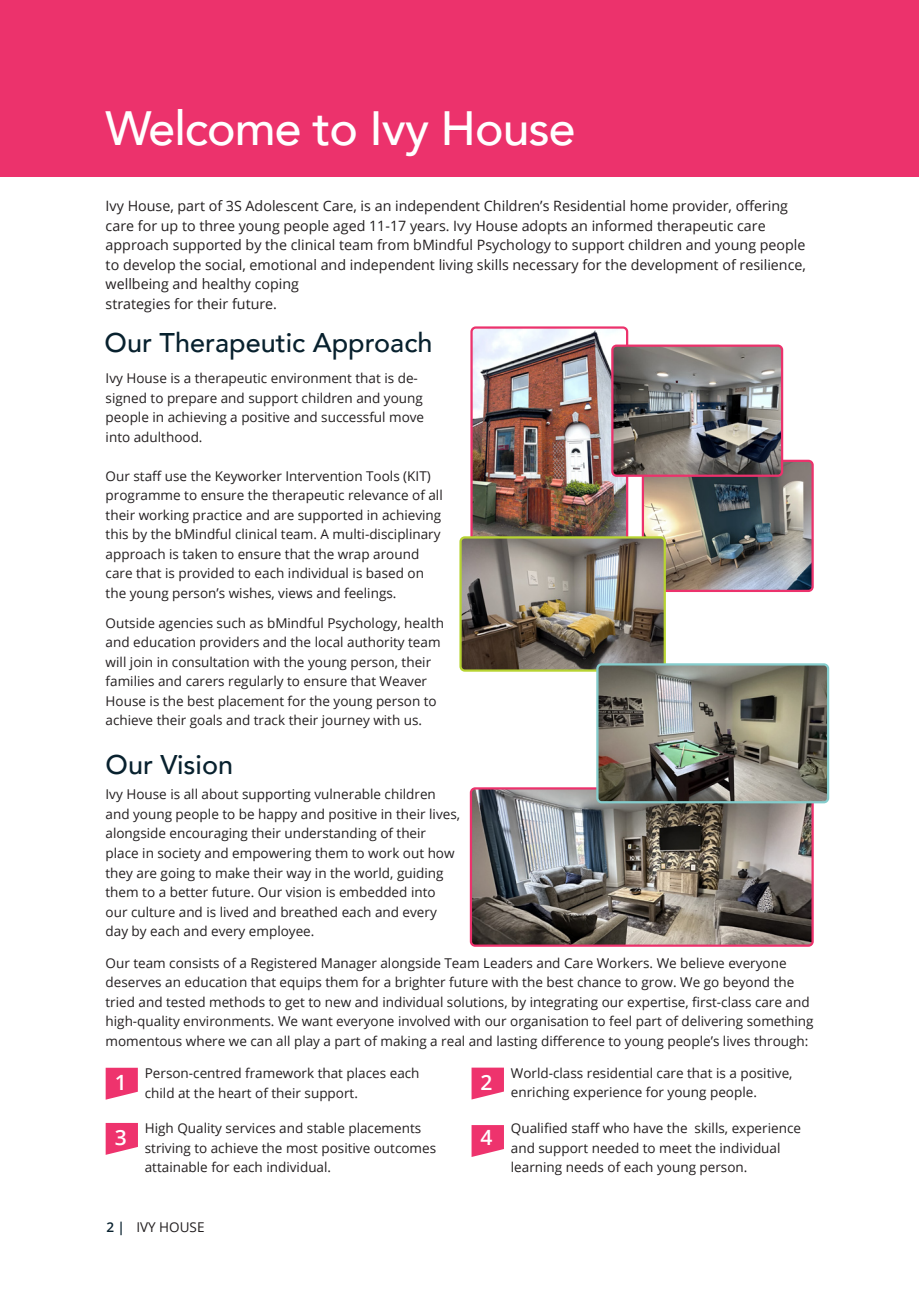
<style>
.page{position:relative;width:919px;height:1289px;background:#fff}
.page>*{position:absolute;margin:0;border:0;box-sizing:border-box;transform-origin:0 0}
.title_1{font:500 48px "Avenir";letter-spacing:-.02em;color:#fff}
.title_3{font:500 27px "Avenir";color:#08212e}
.title_4{font:600 21px "Open Sans";color:#fff}
.subtitle{font:14.25px/19.5px "Open Sans";color:#231f20}
.body_text{font:13.5px/19.5px "Open Sans";color:#231f20}
.t1{font:300 13.5px "Open Sans";color:#08212e}
.s1{font-weight:600}
</style>
<div class="page">
<img style="left:644px;top:462px;width:166px;height:127px">
<div style="left:641px;top:459px;width:172px;height:133px;border:2px solid #ec326c;border-radius:4px"></div>
<img style="left:473px;top:329px;width:152px;height:207px">
<div style="left:470px;top:326px;width:158px;height:228px;border:2px solid #ec326c;border-radius:4px"></div>
<img style="left:462px;top:539px;width:200px;height:129px">
<div style="left:459px;top:536px;width:206px;height:135px;border:2px solid #b8d432;border-radius:4px"></div>
<img style="left:473px;top:790px;width:337px;height:153px">
<div style="left:470px;top:787px;width:343px;height:159px;border:2px solid #ec326c;border-radius:4px"></div>
<img style="left:599px;top:666px;width:227px;height:134px">
<div style="left:596px;top:663px;width:233px;height:140px;border:2px solid #85cdcd;border-radius:4px"></div>
<img style="left:614px;top:347px;width:166px;height:127px">
<div style="left:611px;top:344px;width:172px;height:133px;border:2px solid #ec326c;border-radius:4px"></div>
<svg style="left:106px;top:1122px;width:32px;height:32px"></svg>
<svg style="left:471px;top:1067px;width:33px;height:32px"></svg>
<svg style="left:471px;top:1125px;width:33px;height:31px"></svg>
<div style="left:480px;top:1128px;width:12px;height:17px;background:#ee336d"></div>
<svg style="left:106px;top:1067px;width:32px;height:32px"></svg>
<div style="left:0;top:0;width:918px;height:177px;background:#ec326c"></div>
<p class="title_1" style="left:106px;top:87px;width:471px">Welcome to Ivy House</p>
<p class="subtitle" style="left:106px;top:196px;width:684px">Ivy House, part of 3S Adolescent Care, is an independent Children’s Residential home provider, offering care for up to three young people aged 11-17 years. Ivy House adopts an informed therapeutic care</p>
<p class="subtitle" style="left:106px;top:235px;width:701px;text-align:justify">approach supported by the clinical team from bMindful Psychology to support children and young people to develop the social, emotional and independent living skills necessary for the development of resilience, wellbeing and healthy coping</p>
<p class="subtitle" style="left:106px;top:293px;width:173px">strategies for their future.</p>
<p class="title_3" style="left:105px;top:320px;width:329px">Our Therapeutic Approach</p>
<p class="body_text" style="left:106px;top:368px;width:320px">Ivy House is a therapeutic environment that is de&shy;signed to prepare and support children and young people in achieving a positive and successful move into adulthood.</p>
<p class="body_text" style="left:106px;top:466px;width:338px">Our staff use the Keyworker Intervention Tools (KIT) programme to ensure the therapeutic relevance of all their working practice and are supported in achieving this by the bMindful clinical team. A multi-disciplinary approach is taken to ensure that the wrap around care that is provided to each individual is based on the young person’s wishes, views and feelings.</p>
<p class="body_text" style="left:106px;top:613px;width:340px">Outside agencies such as bMindful Psychology, health and education providers and the local authority team will join in consultation with the young person, their families and carers regularly to ensure that Weaver House is the best placement for the young person to achieve their goals and track their journey with us.</p>
<p class="title_3" style="left:105px;top:741px;width:129px">Our Vision</p>
<p class="body_text" style="left:105px;top:784px;width:332px">Ivy House is all about supporting vulnerable children</p>
<p class="body_text" style="left:105px;top:804px;width:356px">and young people to be happy and positive in their lives,</p>
<p class="body_text" style="left:105px;top:823px;width:322px">alongside encouraging their understanding of their</p>
<p class="body_text" style="left:105px;top:843px;width:350px">place in society and empowering them to work out how</p>
<p class="body_text" style="left:105px;top:862px;width:339px">they are going to make their way in the world, guiding</p>
<p class="body_text" style="left:105px;top:882px;width:331px">them to a better future. Our vision is embedded into</p>
<p class="body_text" style="left:105px;top:901px;width:333px">our culture and is lived and breathed each and every</p>
<p class="body_text" style="left:105px;top:921px;width:210px">day by each and every employee.</p>
<p class="body_text" style="left:105px;top:952px;width:682px">Our team consists of a Registered Manager alongside Team Leaders and Care Workers. We believe everyone</p>
<p class="body_text" style="left:105px;top:972px;width:709px">deserves an education that equips them for a brighter future with the best chance to grow. We go beyond the tried and tested methods to get to new and individual solutions, by integrating our expertise, first-class care and high-quality environments. We want everyone involved with our organisation to feel part of delivering something momentous where we can all play a part of making a real and lasting difference to young people’s lives through:</p>
<p class="title_4" style="left:115px;top:1067px;width:13px">1</p>
<p class="title_4" style="left:115px;top:1122px;width:13px">3</p>
<p class="body_text" style="left:145px;top:1063px;width:276px">Person-centred framework that places each child at the heart of their support.</p>
<p class="body_text" style="left:145px;top:1118px;width:293px">High Quality services and stable placements striving to achieve the most positive outcomes attainable for each individual.</p>
<p class="t1" style="left:106px;top:1218px;width:163px"><span class="s1">2 |</span> CORPORATE TAGLINE</p>
<p class="body_text" style="left:136px;top:1217px;width:70px">IVY HOUSE</p>
<p class="title_4" style="left:480px;top:1067px;width:13px">2</p>
<p class="title_4" style="left:480px;top:1123px;width:13px">4</p>
<p class="body_text" style="left:511px;top:1062px;width:283px">World-class residential care that is a positive, enriching experience for young people.</p>
<p class="body_text" style="left:511px;top:1118px;width:291px">Qualified staff who have the skills, experience and support needed to meet the individual learning needs of each young person.</p>
</div>
